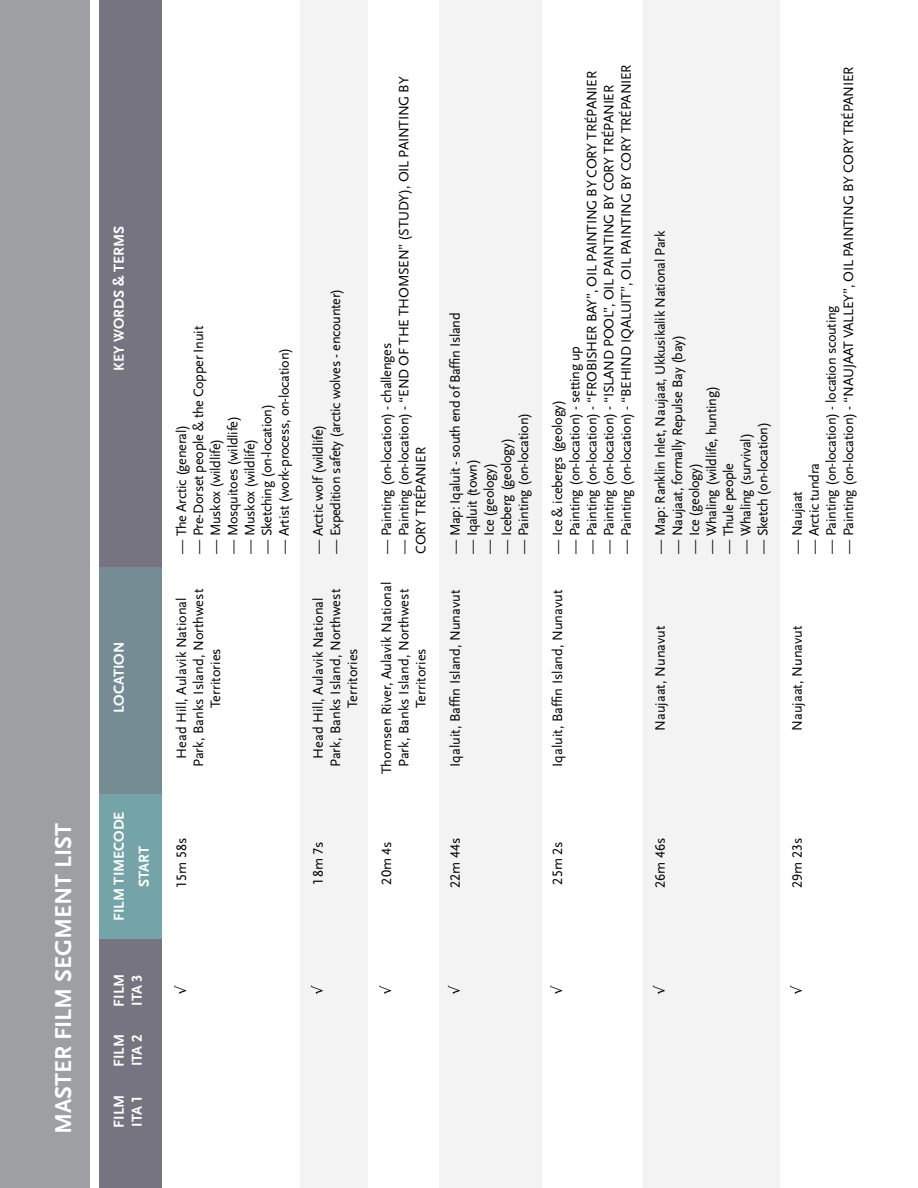
<style>
.page{position:relative;width:918px;height:1188px;background:#fff}
.page>*{position:absolute;margin:0;border:0;box-sizing:border-box;transform-origin:0 0}
.t1{font:700 24px "Scala Sans LF";color:#fff}
.t2{font:700 15px/18px "Scala Sans LF";color:#fff}
.t3{font:14.25px/17.1px "Scala Sans LF";letter-spacing:-.02em;color:#000}
.t4{font:14.25px/17.1px "Scala Sans LF";color:#000;text-align:center}
</style>
<div class="page">
<div style="left:0;top:0;width:89px;height:1188px;background:#9d9fa2"></div>
<div style="left:99px;top:0;width:63px;height:1188px;background:#767480"></div>
<div style="left:99px;top:567px;width:63px;height:227px;background:#758c94"></div>
<div style="left:99px;top:794px;width:63px;height:145px;background:#75a4a8"></div>
<div style="left:301px;top:0;width:67px;height:1188px;background:#f3f3f3"></div>
<div style="left:439px;top:0;width:102px;height:1188px;background:#f3f3f3"></div>
<div style="left:644px;top:0;width:136px;height:1188px;background:#f3f3f3"></div>
<h1 class="t1" style="left:51px;top:1134px;width:313px;rotate:-90deg">MASTER FILM SEGMENT LIST</h1>
<p class="t2" style="left:110px;top:371px;width:146px;rotate:-90deg">KEY WORDS &amp; TERMS</p>
<p class="t2" style="left:110px;top:713px;width:73px;rotate:-90deg">LOCATION</p>
<p class="t2" style="left:107px;top:921px;width:111px;line-height:24.8px;text-align:center;rotate:-90deg">FILM TIMECODE<br>START</p>
<p class="t2" style="left:110px;top:1007px;width:34px;rotate:-90deg">FILM<br>ITA 3</p>
<p class="t2" style="left:110px;top:1067px;width:34px;rotate:-90deg">FILM<br>ITA 2</p>
<p class="t2" style="left:110px;top:1128px;width:34px;rotate:-90deg">FILM<br>ITA 1</p>
<p class="t3" style="left:190px;top:554px;width:229px;rotate:-90deg">— Pre-Dorset people &amp; the Copper Inuit</p>
<p class="t3" style="left:276px;top:554px;width:207px;rotate:-90deg">— Artist (work-process, on-location)</p>
<p class="t3" style="left:259px;top:554px;width:151px;rotate:-90deg">— Sketching (on-location)</p>
<p class="t3" style="left:224px;top:554px;width:139px;rotate:-90deg">— Mosquitoes (wildlife)</p>
<p class="t3" style="left:173px;top:554px;width:130px;rotate:-90deg">— The Arctic (general)</p>
<p class="t3" style="left:207px;top:554px;width:116px;rotate:-90deg">— Muskox (wildlife)</p>
<p class="t3" style="left:242px;top:554px;width:116px;rotate:-90deg">— Muskox (wildlife)</p>
<p class="t3" style="left:327px;top:554px;width:266px;rotate:-90deg">— Expedition safety (arctic wolves - encounter)</p>
<p class="t3" style="left:310px;top:554px;width:130px;rotate:-90deg">— Arctic wolf (wildlife)</p>
<p class="t3" style="left:395px;top:554px;width:478px;rotate:-90deg">— Painting (on-location) - “END OF THE THOMSEN” (STUDY), OIL PAINTING BY<br>CORY TRÉPANIER</p>
<p class="t3" style="left:378px;top:554px;width:212px;rotate:-90deg">— Painting (on-location) - challenges</p>
<p class="t3" style="left:447px;top:554px;width:242px;rotate:-90deg">— Map: Iqaluit - south end of Baffin Island</p>
<p class="t3" style="left:515px;top:554px;width:142px;rotate:-90deg">— Painting (on-location)</p>
<p class="t3" style="left:498px;top:554px;width:117px;rotate:-90deg">— Iceberg (geology)</p>
<p class="t3" style="left:464px;top:554px;width:96px;rotate:-90deg">— Iqaluit (town)</p>
<p class="t3" style="left:481px;top:554px;width:92px;rotate:-90deg">— Ice (geology)</p>
<p class="t3" style="left:618px;top:554px;width:491px;rotate:-90deg">— Painting (on-location) - “BEHIND IQALUIT”, OIL PAINTING BY CORY TRÉPANIER</p>
<p class="t3" style="left:584px;top:554px;width:484px;rotate:-90deg">— Painting (on-location) - “FROBISHER BAY”, OIL PAINTING BY CORY TRÉPANIER</p>
<p class="t3" style="left:601px;top:554px;width:470px;rotate:-90deg">— Painting (on-location) - “ISLAND POOL”, OIL PAINTING BY CORY TRÉPANIER</p>
<p class="t3" style="left:566px;top:554px;width:209px;rotate:-90deg">— Painting (on-location) - setting up</p>
<p class="t3" style="left:549px;top:554px;width:155px;rotate:-90deg">— Ice &amp; icebergs (geology)</p>
<p class="t4" style="left:173px;top:767px;width:180px;rotate:-90deg">Head Hill, Aulavik National<br>Park, Banks Island, Northwest<br>Territories</p>
<p class="t4" style="left:310px;top:767px;width:180px;rotate:-90deg">Head Hill, Aulavik National<br>Park, Banks Island, Northwest<br>Territories</p>
<p class="t4" style="left:378px;top:774px;width:194px;rotate:-90deg">Thomsen River, Aulavik National<br>Park, Banks Island, Northwest<br>Territories</p>
<p class="t4" style="left:447px;top:767px;width:179px;rotate:-90deg">Iqaluit, Baffin Island, Nunavut</p>
<p class="t4" style="left:549px;top:767px;width:179px;rotate:-90deg">Iqaluit, Baffin Island, Nunavut</p>
<p class="t3" style="left:652px;top:554px;width:324px;rotate:-90deg">— Map: Ranklin Inlet, Naujaat, Ukkusikalik National Park</p>
<p class="t3" style="left:669px;top:554px;width:220px;rotate:-90deg">— Naujaat, formally Repulse Bay (bay)</p>
<p class="t3" style="left:703px;top:554px;width:169px;rotate:-90deg">— Whaling (wildlife, hunting)</p>
<p class="t3" style="left:737px;top:554px;width:122px;rotate:-90deg">— Whaling (survival)</p>
<p class="t3" style="left:755px;top:554px;width:133px;rotate:-90deg">— Sketch (on-location)</p>
<p class="t3" style="left:720px;top:554px;width:92px;rotate:-90deg">— Thule people</p>
<p class="t3" style="left:686px;top:554px;width:92px;rotate:-90deg">— Ice (geology)</p>
<p class="t3" style="left:840px;top:554px;width:489px;rotate:-90deg">— Painting (on-location) - “NAUJAAT VALLEY”, OIL PAINTING BY CORY TRÉPANIER</p>
<p class="t3" style="left:823px;top:554px;width:249px;rotate:-90deg">— Painting (on-location) - location scouting</p>
<p class="t3" style="left:806px;top:554px;width:92px;rotate:-90deg">— Arctic tundra</p>
<p class="t3" style="left:789px;top:554px;width:64px;rotate:-90deg">— Naujaat</p>
<p class="t4" style="left:652px;top:731px;width:107px;rotate:-90deg">Naujaat, Nunavut</p>
<p class="t4" style="left:789px;top:731px;width:107px;rotate:-90deg">Naujaat, Nunavut</p>
<p class="t3" style="left:173px;top:888px;width:52px;rotate:-90deg">15m 58s</p>
<p class="t3" style="left:310px;top:885px;width:45px;rotate:-90deg">18m 7s</p>
<p class="t3" style="left:378px;top:885px;width:45px;rotate:-90deg">20m 4s</p>
<p class="t3" style="left:447px;top:888px;width:52px;rotate:-90deg">22m 44s</p>
<p class="t3" style="left:549px;top:885px;width:45px;rotate:-90deg">25m 2s</p>
<p class="t3" style="left:652px;top:888px;width:52px;rotate:-90deg">26m 46s</p>
<p class="t3" style="left:789px;top:888px;width:52px;rotate:-90deg">29m 23s</p>
</div>
